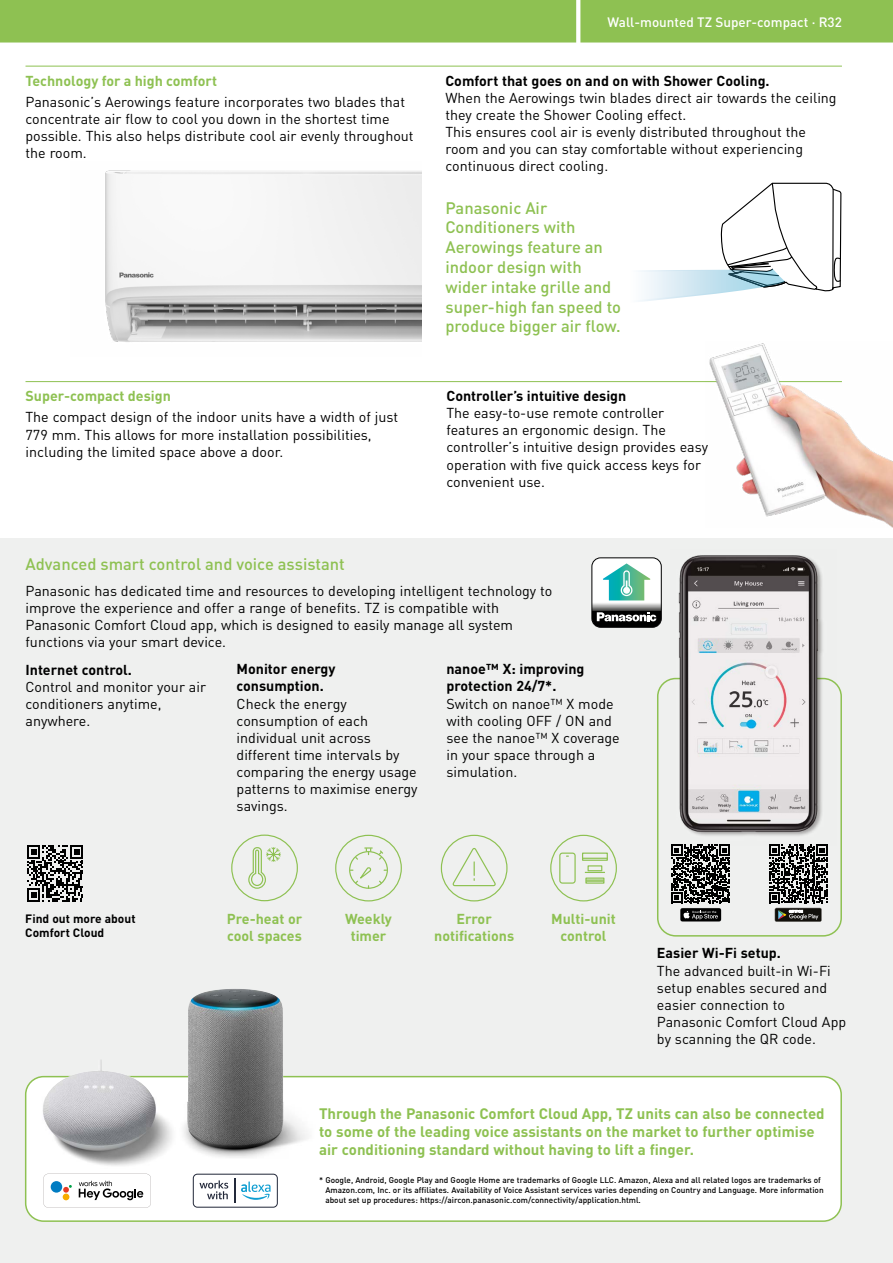
<style>
.page{position:relative;width:893px;height:1263px;background:#fff}
.page>*{position:absolute;margin:0;border:0;box-sizing:border-box;transform-origin:0 0}
.t1{font:500 16.5px/19.8px "DIN Pro";color:#8ec152}
.t2{font:700 15px/18px "DIN Pro";color:#8ec152}
.t3{font:14.25px/17.1px "DIN Pro";color:#000}
.t4{font:700 14.25px/17.1px "DIN Pro";color:#000}
.t5{font:700 14.25px/17.1px "DIN Pro";color:#8ec152;text-align:center}
.t6{font:500 13.5px "DIN Pro";color:#fff}
.t7{font:700 12px/14.4px "DIN Pro";color:#000}
.t8{font:500 8.25px/9.9px "DIN Pro";color:#000}
</style>
<div class="page">
<div style="left:0;top:539px;width:893px;height:724px;background:#eff0ef"></div>
<svg style="left:639px;top:182px;width:203px;height:119px"></svg>
<hr style="left:26px;top:66px;width:816px;height:1px;background:#8ec152">
<hr style="left:26px;top:381px;width:816px;height:1px;background:#8ec152">
<img style="left:706px;top:343px;width:187px;height:184px">
<div style="left:657px;top:678px;width:185px;height:258px;border:2px solid #8ec152;border-radius:18px"></div>
<svg style="left:769px;top:845px;width:59px;height:77px"></svg>
<svg style="left:671px;top:845px;width:59px;height:77px"></svg>
<svg style="left:27px;top:845px;width:56px;height:57px"></svg>
<div style="left:26px;top:1076px;width:815px;height:145px;background:#fff;border-radius:18px"></div>
<div style="left:25px;top:1076px;width:817px;height:146px;border:2px solid #8ec152;border-radius:18px"></div>
<img style="left:37px;top:1060px;width:142px;height:106px">
<img style="left:179px;top:989px;width:153px;height:169px">
<svg style="left:44px;top:1174px;width:107px;height:34px"></svg>
<div style="left:63px;top:1193px;width:6px;height:7px;background:#f8ac00;border-radius:50%"></div>
<div style="left:51px;top:1181px;width:11px;height:11px;background:#007cc2;border-radius:50%"></div>
<img style="left:671px;top:555px;width:165px;height:290px">
<div style="left:231px;top:834px;width:67px;height:67px;border:1px solid #8ec152;border-radius:50%"></div>
<svg style="left:248px;top:847px;width:33px;height:42px"></svg>
<div style="left:335px;top:835px;width:67px;height:66px;border:1px solid #8ec152;border-radius:50%"></div>
<div style="left:349px;top:851px;width:39px;height:38px;border:1px solid #8ec152;border-radius:50%"></div>
<svg style="left:365px;top:847px;width:7px;height:8px"></svg>
<svg style="left:378px;top:880px;width:5px;height:5px"></svg>
<svg style="left:354px;top:856px;width:4px;height:4px"></svg>
<svg style="left:378px;top:850px;width:6px;height:11px"></svg>
<svg style="left:350px;top:867px;width:22px;height:21px"></svg>
<div style="left:441px;top:835px;width:67px;height:66px;border:1px solid #8ec152;border-radius:50%"></div>
<svg style="left:452px;top:848px;width:44px;height:39px"></svg>
<div style="left:550px;top:835px;width:67px;height:66px;border:1px solid #8ec152;border-radius:50%"></div>
<div style="left:559px;top:852px;width:17px;height:32px;border:1px solid #8ec152;border-radius:3px"></div>
<svg style="left:585px;top:872px;width:20px;height:1px"></svg>
<div style="left:587px;top:865px;width:15px;height:6px;border:1px solid #8ec152"></div>
<div style="left:582px;top:852px;width:26px;height:9px;border:1px solid #8ec152"></div>
<svg style="left:582px;top:858px;width:26px;height:1px"></svg>
<div style="left:585px;top:877px;width:19px;height:7px;border:1px solid #8ec152"></div>
<svg style="left:586px;top:879px;width:18px;height:3px"></svg>
<svg style="left:592px;top:558px;width:69px;height:69px"></svg>
<div style="left:592px;top:558px;width:69px;height:69px;border:1px solid #000;border-radius:9px"></div>
<svg style="left:193px;top:1174px;width:85px;height:34px"></svg>
<img style="left:105px;top:170px;width:317px;height:172px">
<div style="left:0;top:0;width:893px;height:43px;background:#8ec152"></div>
<p class="t5" style="left:26px;top:70px;width:193px">Technology for a high comfort</p>
<p class="t3" style="left:26px;top:92px;width:390px">Panasonic’s Aerowings feature incorporates two blades that concentrate air flow to cool you down in the shortest time possible. This also helps distribute cool air evenly throughout the room.</p>
<p class="t5" style="left:26px;top:386px;width:147px">Super-compact design</p>
<p class="t3" style="left:26px;top:408px;width:374px">The compact design of the indoor units have a width of just<br>779 mm. This allows for more installation possibilities, including the limited space above a door.</p>
<p class="t6" style="left:607px;top:12px;width:236px">Wall-mounted TZ Super-compact · R32</p>
<p class="t4" style="left:445px;top:70px;width:326px">Comfort that goes on and on with Shower Cooling.</p>
<p class="t3" style="left:445px;top:88px;width:393px">When the Aerowings twin blades direct air towards the ceiling they create the Shower Cooling effect.<br>This ensures cool air is evenly distributed throughout the room and you can stay comfortable without experiencing continuous direct cooling.</p>
<p class="t1" style="left:445px;top:197px;width:177px">Panasonic Air<br>Conditioners with<br>Aerowings feature an indoor design with wider intake grille and super-high fan speed to produce bigger air flow.</p>
<p class="t4" style="left:446px;top:386px;width:181px">Controller’s intuitive design</p>
<p class="t3" style="left:446px;top:404px;width:263px">The easy-to-use remote controller features an ergonomic design. The controller’s intuitive design provides easy operation with five quick access keys for convenient use.</p>
<p class="t1" style="left:26px;top:553px;width:321px">Advanced smart control and voice assistant</p>
<p class="t3" style="left:26px;top:581px;width:528px">Panasonic has dedicated time and resources to developing intelligent technology to improve the experience and offer a range of benefits. TZ is compatible with Panasonic Comfort Cloud app, which is designed to easily manage all system functions via your smart device.</p>
<p class="t4" style="left:26px;top:660px;width:108px">Internet control.</p>
<p class="t3" style="left:26px;top:677px;width:182px">Control and monitor your air conditioners anytime, anywhere.</p>
<p class="t4" style="left:446px;top:659px;width:139px">nanoe™ X: improving protection 24/7*.</p>
<p class="t3" style="left:446px;top:694px;width:175px">Switch on nanoe™ X mode with cooling OFF / ON and see the nanoe™ X coverage in your space through a simulation.</p>
<p class="t4" style="left:237px;top:659px;width:100px">Monitor energy consumption.</p>
<p class="t3" style="left:237px;top:694px;width:182px">Check the energy consumption of each individual unit across different time intervals by comparing the energy usage patterns to maximise energy savings.</p>
<p class="t7" style="left:25px;top:910px;width:112px">Find out more about<br>Comfort Cloud</p>
<p class="t5" style="left:227px;top:909px;width:77px;text-align:left">Pre-heat or cool spaces</p>
<p class="t5" style="left:345px;top:909px;width:48px">Weekly timer</p>
<p class="t5" style="left:434px;top:909px;width:81px">Error notifications</p>
<p class="t5" style="left:551px;top:909px;width:66px">Multi-unit control</p>
<p class="t4" style="left:657px;top:943px;width:125px">Easier Wi-Fi setup.</p>
<p class="t3" style="left:657px;top:961px;width:191px">The advanced built-in Wi-Fi setup enables secured and easier connection to<br>Panasonic Comfort Cloud App by scanning the QR code.</p>
<p class="t2" style="left:319px;top:1102px;width:507px">Through the Panasonic Comfort Cloud App, TZ units can also be connected to some of the leading voice assistants on the market to further optimise air conditioning standard without having to lift a finger.</p>
<p class="t8" style="left:325px;top:1175px;width:500px;text-indent:-6px">* Google, Android, Google Play and Google Home are trademarks of Google LLC. Amazon, Alexa and all related logos are trademarks of<br>Amazon.com, Inc. or its affiliates. Availability of Voice Assistant services varies depending on Country and Language. More information about set up procedures: https://aircon.panasonic.com/connectivity/application.html.</p>
</div>
